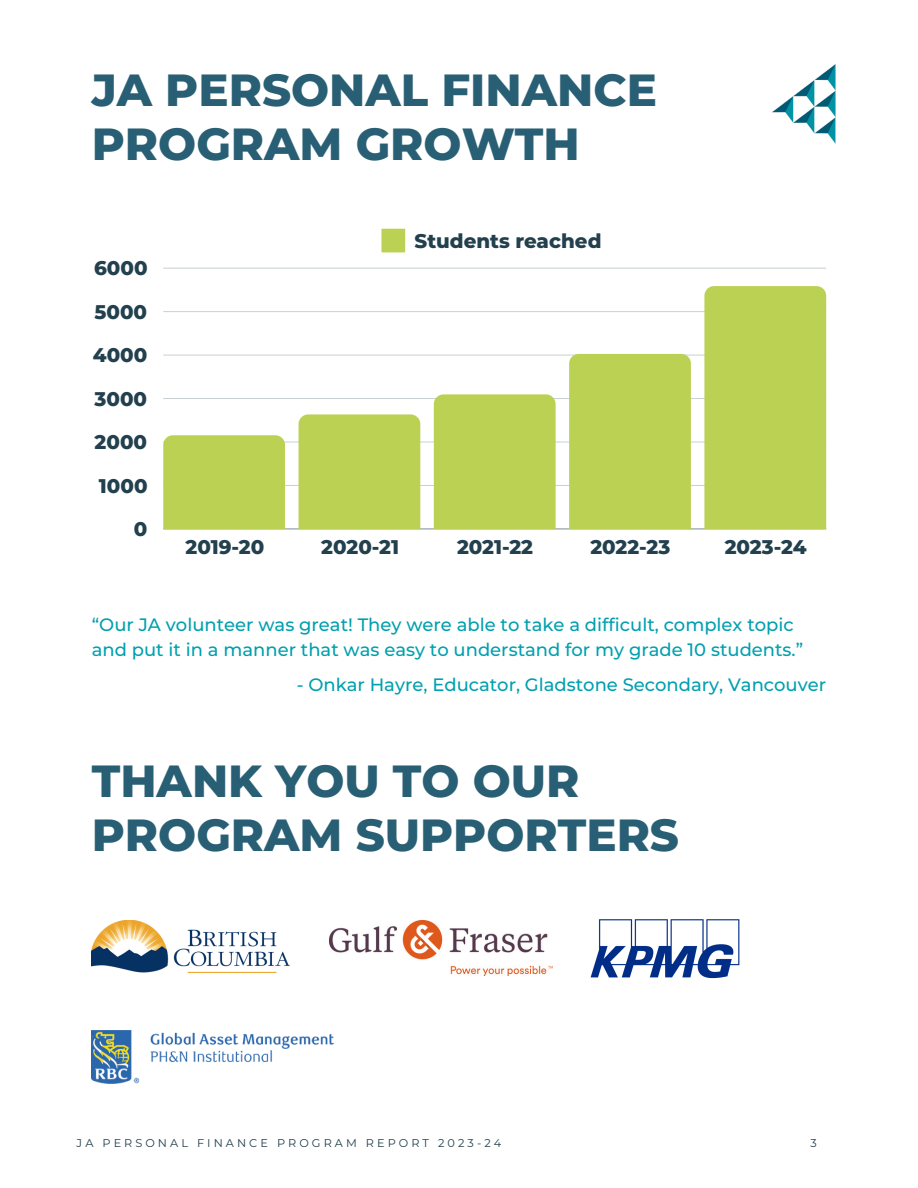
<style>
.page{position:relative;width:918px;height:1188px;background:#fff}
.page>*{position:absolute;margin:0;border:0;box-sizing:border-box;transform-origin:0 0}
.t1{font:800 45px/54px "Montserrat";color:#285f74}
.t2{font:800 19.8px "Montserrat";color:#22404d}
.t3{font:500 18px/25px "Montserrat";color:#00a0af}
.t4{font:11.25px "Montserrat";letter-spacing:.27em;color:#22404d}
</style>
<div class="page">
<img style="left:92px;top:921px;width:198px;height:52px">
<img style="left:590px;top:919px;width:150px;height:60px">
<img style="left:330px;top:921px;width:222px;height:55px">
<img style="left:92px;top:1031px;width:242px;height:53px">
<img style="left:772px;top:64px;width:64px;height:80px">
<svg style="left:381px;top:229px;width:24px;height:23px"></svg>
<hr style="left:163px;top:529px;width:663px;height:1px;background:#c8cfd3">
<hr style="left:163px;top:485px;width:663px;height:1px;background:#cad1d4">
<hr style="left:163px;top:442px;width:663px;height:1px;background:#e4e7e9">
<hr style="left:163px;top:398px;width:663px;height:1px;background:#cad1d4">
<hr style="left:163px;top:355px;width:663px;height:1px;background:#dfe4e5">
<hr style="left:163px;top:311px;width:663px;height:1px;background:#ced5d7">
<hr style="left:163px;top:268px;width:663px;height:1px;background:#dadfe1">
<div style="left:163px;top:435px;width:122px;height:94px;background:#bbd153"></div>
<div style="left:299px;top:414px;width:121px;height:115px;background:#bbd153"></div>
<div style="left:434px;top:394px;width:122px;height:135px;background:#bbd153"></div>
<div style="left:569px;top:354px;width:122px;height:175px;background:#bbd153"></div>
<div style="left:704px;top:286px;width:122px;height:243px;background:#bbd153"></div>
<p class="t1" style="left:92px;top:63px;width:567px">JA PERSONAL FINANCE<br>PROGRAM GROWTH</p>
<p class="t2" style="left:94px;top:256px;width:55px">6000</p>
<p class="t2" style="left:95px;top:300px;width:54px">5000</p>
<p class="t2" style="left:93px;top:343px;width:56px">4000</p>
<p class="t2" style="left:95px;top:386px;width:54px">3000</p>
<p class="t2" style="left:95px;top:430px;width:54px">2000</p>
<p class="t2" style="left:99px;top:473px;width:50px">1000</p>
<p class="t2" style="left:134px;top:517px;width:15px">0</p>
<p class="t2" style="left:415px;top:229px;width:188px">Students reached</p>
<p class="t2" style="left:186px;top:535px;width:80px">2019-20</p>
<p class="t2" style="left:321px;top:535px;width:79px">2020-21</p>
<p class="t2" style="left:457px;top:535px;width:78px">2021-22</p>
<p class="t2" style="left:590px;top:535px;width:81px">2022-23</p>
<p class="t2" style="left:725px;top:535px;width:83px">2023-24</p>
<p class="t3" style="left:92px;top:612px;width:713px">“Our JA volunteer was great! They were able to take a difficult, complex topic and put it in a manner that was easy to understand for my grade 10 students.”</p>
<p class="t3" style="left:297px;top:672px;width:531px">- Onkar Hayre, Educator, Gladstone Secondary, Vancouver</p>
<p class="t1" style="left:92px;top:754px;width:589px">THANK YOU TO OUR<br>PROGRAM SUPPORTERS</p>
<p class="t4" style="left:77px;top:1136px;width:426px">JA PERSONAL FINANCE PROGRAM REPORT 2023-24</p>
<p class="t4" style="left:811px;top:1136px;width:8px">3</p>
</div>
